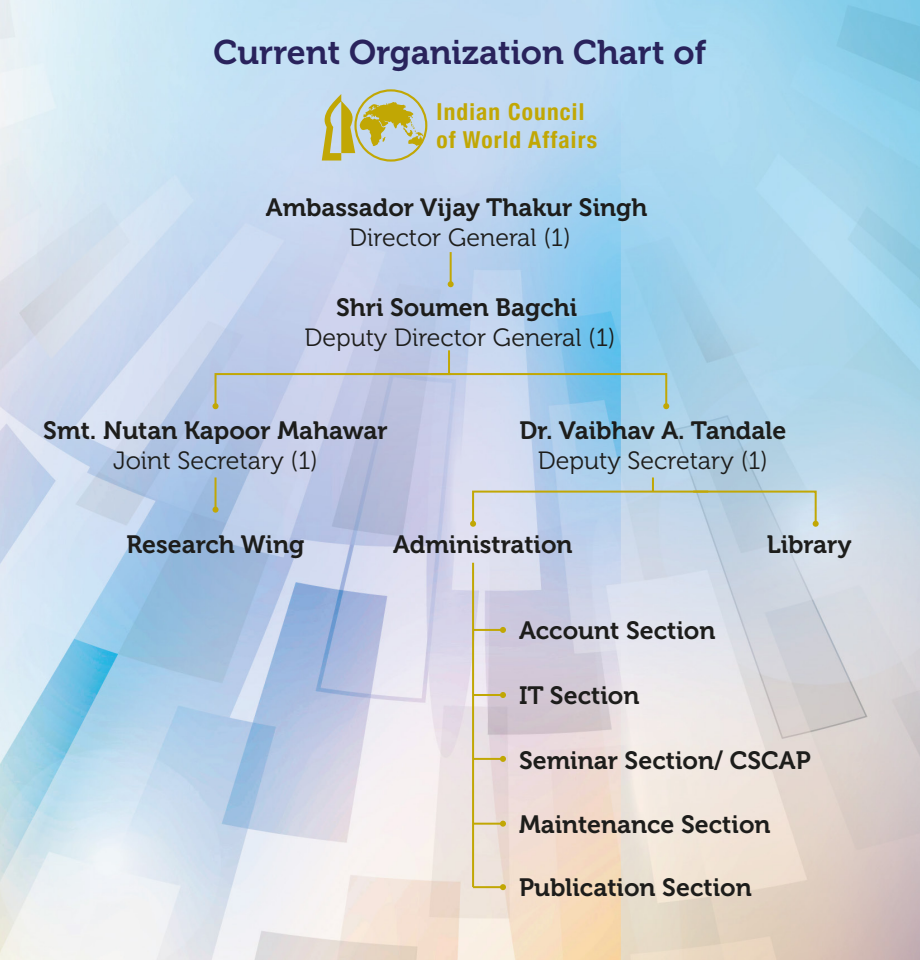
<style>
.page{position:relative;width:920px;height:960px;background:#fff}
.page>*{position:absolute;margin:0;border:0;box-sizing:border-box;transform-origin:0 0}
.t1{font:34px "Museo 700";color:#29235c}
.t2{font:24.9px "Museo 700";color:#1d1d1b}
.t3{font:24.9px "Museo 300";color:#1d1d1b}
.t4{font:700 condensed 23.3px/28px "Helvetica Neue";letter-spacing:.05em;color:#c1a704}
</style>
<div class="page">
<img style="left:0;top:0;width:920px;height:960px">
<svg style="left:319px;top:89px;width:108px;height:73px;background:#c3c79e"></svg>
<hr style="left:449px;top:252px;width:2px;height:32px;background:#c1a704">
<svg style="left:447px;top:281px;width:6px;height:6px"></svg>
<hr style="left:214px;top:477px;width:2px;height:33px;background:#c1a704">
<svg style="left:212px;top:507px;width:6px;height:6px"></svg>
<svg style="left:212px;top:372px;width:457px;height:37px;background:#b4c9da"></svg>
<hr style="left:473px;top:629px;width:30px;height:2px;background:#c1a704">
<svg style="left:500px;top:627px;width:6px;height:6px"></svg>
<hr style="left:473px;top:694px;width:30px;height:2px;background:#c1a704">
<svg style="left:500px;top:692px;width:6px;height:6px"></svg>
<hr style="left:473px;top:758px;width:30px;height:2px;background:#c1a704">
<svg style="left:500px;top:756px;width:6px;height:6px"></svg>
<hr style="left:473px;top:823px;width:30px;height:2px;background:#c1a704">
<svg style="left:500px;top:821px;width:6px;height:6px"></svg>
<hr style="left:473px;top:886px;width:30px;height:2px;background:#c1a704">
<svg style="left:500px;top:884px;width:6px;height:6px"></svg>
<svg style="left:470px;top:477px;width:348px;height:50px;background:#c0d2de"></svg>
<hr style="left:448px;top:350px;width:2px;height:24px;background:#c1a704">
<hr style="left:472px;top:563px;width:2px;height:324px;background:#c1a704">
<h1 class="t1" style="left:213px;top:33px;width:494px">Current Organization Chart of</h1>
<p class="t4" style="left:436px;top:96px;width:162px">Indian Council of World Affairs</p>
<p class="t2" style="left:266px;top:193px;width:383px">Ambassador Vijay Thakur Singh</p>
<p class="t3" style="left:349px;top:223px;width:223px">Director General (1)</p>
<p class="t2" style="left:336px;top:293px;width:243px">Shri Soumen Bagchi</p>
<p class="t3" style="left:304px;top:324px;width:313px">Deputy Director General (1)</p>
<p class="t2" style="left:43px;top:416px;width:346px">Smt. Nutan Kapoor Mahawar</p>
<p class="t3" style="left:113px;top:447px;width:206px">Joint Secretary (1)</p>
<p class="t2" style="left:519px;top:416px;width:269px">Dr. Vaibhav A. Tandale</p>
<p class="t3" style="left:538px;top:447px;width:232px">Deputy Secretary (1)</p>
<p class="t2" style="left:127px;top:531px;width:179px">Research Wing</p>
<p class="t2" style="left:393px;top:531px;width:181px">Administration</p>
<p class="t2" style="left:766px;top:531px;width:86px">Library</p>
<p class="t2" style="left:519px;top:617px;width:198px">Account Section</p>
<p class="t2" style="left:519px;top:681px;width:122px">IT Section</p>
<p class="t2" style="left:519px;top:746px;width:293px">Seminar Section/ CSCAP</p>
<p class="t2" style="left:519px;top:810px;width:253px">Maintenance Section</p>
<p class="t2" style="left:519px;top:874px;width:234px">Publication Section</p>
</div>
